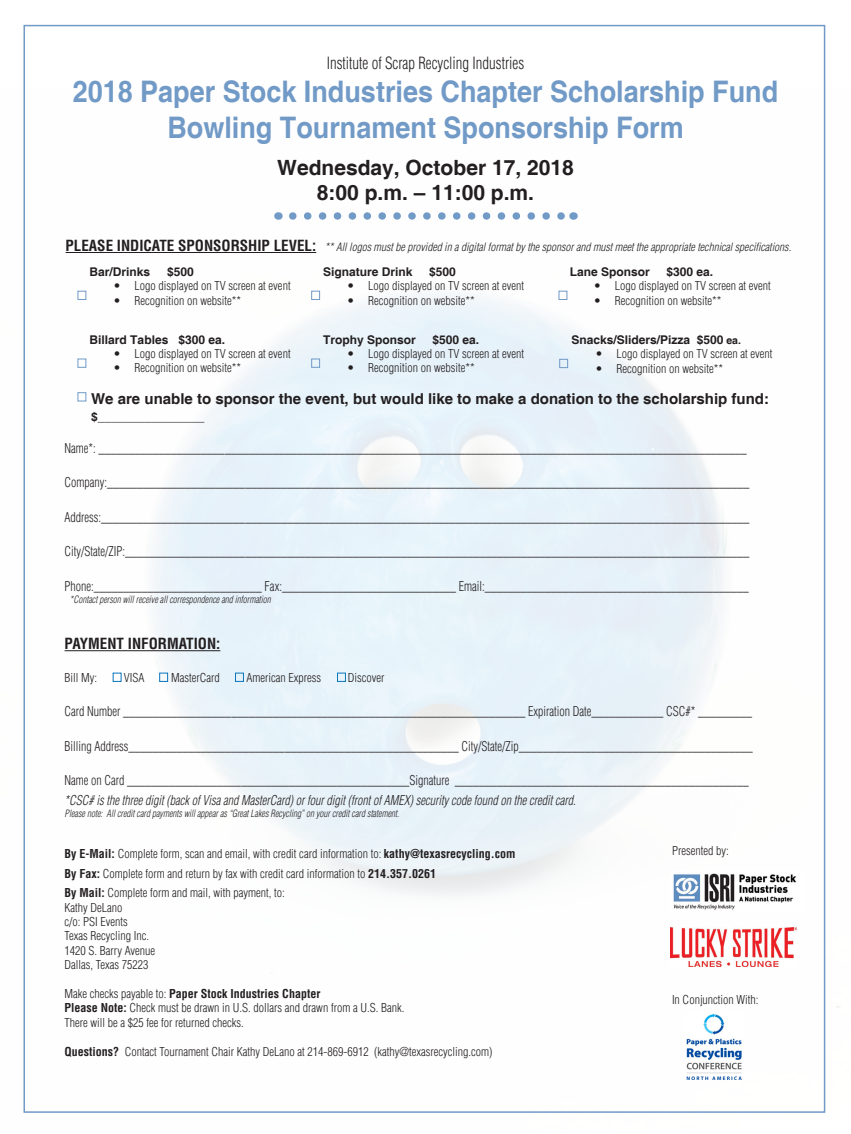
<style>
.page{position:relative;width:851px;height:1134px;background:#fff}
.page>*{position:absolute;margin:0;border:0;box-sizing:border-box;transform-origin:0 0}
.t1{font:700 29.7px/36px "Helvetica";color:#719ac7;text-align:center;scale:.91 1}
.t2{font:700 21px "Helvetica";color:#231f20}
.t3{font:300 condensed 16.5px "Helvetica";color:#231f20;scale:.91 1}
.t4{font:700 15px "Helvetica";color:#231f20}
.t5{font:700 condensed 15px "Helvetica";color:#231f20}
.t6{font:300 condensed 13.2px "Helvetica";color:#231f20;scale:.91 1}
.t7{font:italic 300 condensed 13.2px "Helvetica";color:#231f20;scale:.91 1}
.t8{font:300 condensed 12px/14.4px "Helvetica";color:#231f20}
.t9{font:700 12px "Helvetica";color:#231f20}
.t10{font:700 condensed 12px "Helvetica";color:#231f20}
.t11{font:italic 300 condensed 11.25px "Helvetica";color:#231f20}
.t12{font:italic 300 condensed 9.9px "Helvetica";color:#231f20;scale:.91 1}
.s1{font-size:10.5px}
.s2{font-weight:700}
.s3{font-weight:300}
</style>
<div class="page">
<img style="left:64px;top:87px;width:776px;height:1026px">
<hr style="left:65px;top:650px;width:155px;height:1px;background:#231f20">
<div style="left:113px;top:673px;width:8px;height:9px;border:1px solid #0975bc"></div>
<div style="left:159px;top:673px;width:9px;height:9px;border:1px solid #0975bc"></div>
<div style="left:235px;top:673px;width:9px;height:9px;border:1px solid #0975bc"></div>
<div style="left:337px;top:673px;width:9px;height:9px;border:1px solid #0975bc"></div>
<hr style="left:66px;top:252px;width:250px;height:1px;background:#231f20">
<div style="left:311px;top:359px;width:9px;height:9px;border:1px solid #719ac7"></div>
<div style="left:78px;top:359px;width:8px;height:9px;border:1px solid #719ac7"></div>
<div style="left:78px;top:291px;width:8px;height:9px;border:1px solid #719ac7"></div>
<div style="left:78px;top:392px;width:8px;height:9px;border:1px solid #719ac7"></div>
<div style="left:311px;top:291px;width:9px;height:9px;border:1px solid #719ac7"></div>
<div style="left:558px;top:291px;width:9px;height:9px;border:1px solid #719ac7"></div>
<img style="left:670px;top:928px;width:126px;height:38px">
<img style="left:685px;top:1013px;width:57px;height:67px">
<img style="left:670px;top:871px;width:134px;height:41px">
<svg style="left:293px;top:212px;width:272px;height:8px"></svg>
<div style="left:559px;top:359px;width:9px;height:9px;border:1px solid #719ac7"></div>
<p class="t3" style="left:327px;top:54px;width:218px">Institute of Scrap Recycling Industries</p>
<p class="t1" style="left:73px;top:75px;width:776px">2018 Paper Stock Industries Chapter Scholarship Fund<br>Bowling Tournament Sponsorship Form</p>
<p class="t2" style="left:277px;top:154px;width:298px">Wednesday, October 17, 2018</p>
<p class="t2" style="left:317px;top:180px;width:219px">8:00 p.m. – 11:00 p.m.</p>
<p class="t5" style="left:66px;top:237px;width:252px">PLEASE INDICATE SPONSORSHIP LEVEL:</p>
<p class="t9" style="left:90px;top:264px;width:62px">Bar/Drinks</p>
<p class="t9" style="left:167px;top:264px;width:28px">$500</p>
<p class="t8" style="left:114px;top:279px;width:178px">• Logo displayed on TV screen at event</p>
<p class="t8" style="left:114px;top:293px;width:129px">• Recognition on website**</p>
<p class="t9" style="left:90px;top:332px;width:137px">Billard Tables $300 ea.</p>
<p class="t8" style="left:114px;top:346px;width:178px">• Logo displayed on TV screen at event</p>
<p class="t8" style="left:114px;top:361px;width:129px">• Recognition on website**</p>
<p class="t11" style="left:325px;top:240px;width:468px">** All logos must be provided in a digital format by the sponsor and must meet the appropriate technical specifications.</p>
<p class="t9" style="left:323px;top:265px;width:91px">Signature Drink</p>
<p class="t9" style="left:429px;top:265px;width:28px">$500</p>
<p class="t8" style="left:347px;top:279px;width:178px">• Logo displayed on TV screen at event</p>
<p class="t8" style="left:347px;top:293px;width:129px">• Recognition on website**</p>
<p class="t9" style="left:323px;top:332px;width:94px">Trophy Sponsor</p>
<p class="t9" style="left:432px;top:332px;width:48px">$500 ea.</p>
<p class="t8" style="left:347px;top:346px;width:178px">• Logo displayed on TV screen at event</p>
<p class="t8" style="left:347px;top:361px;width:129px">• Recognition on website**</p>
<p class="t9" style="left:569px;top:265px;width:82px">Lane Sponsor</p>
<p class="t9" style="left:666px;top:265px;width:48px">$300 ea.</p>
<p class="t8" style="left:593px;top:279px;width:178px">• Logo displayed on TV screen at event</p>
<p class="t8" style="left:593px;top:293px;width:129px">• Recognition on website**</p>
<p class="t9" style="left:571px;top:332px;width:171px">Snacks/Sliders/Pizza $500 <span class="s1">ea.</span></p>
<p class="t8" style="left:595px;top:347px;width:178px">• Logo displayed on TV screen at event</p>
<p class="t8" style="left:595px;top:361px;width:129px">• Recognition on website**</p>
<p class="t4" style="left:91px;top:389px;width:679px">We are unable to sponsor the event, but would like to make a donation to the scholarship fund:</p>
<p class="t9" style="left:91px;top:410px;width:115px">$________________</p>
<p class="t6" style="left:65px;top:440px;width:751px">Name*: ____________________________________________________________________________________________________________</p>
<p class="t6" style="left:65px;top:475px;width:754px">Company:___________________________________________________________________________________________________________</p>
<p class="t6" style="left:65px;top:509px;width:754px">Address:____________________________________________________________________________________________________________</p>
<p class="t6" style="left:65px;top:544px;width:754px">City/State/ZIP:________________________________________________________________________________________________________</p>
<p class="t6" style="left:65px;top:578px;width:753px">Phone:____________________________ Fax:_____________________________ Email:____________________________________________</p>
<p class="t12" style="left:70px;top:594px;width:222px">*Contact person will receive all correspondence and information</p>
<p class="t5" style="left:65px;top:635px;width:157px">PAYMENT INFORMATION:</p>
<p class="t8" style="left:65px;top:670px;width:34px">Bill My:</p>
<p class="t8" style="left:124px;top:670px;width:22px">VISA</p>
<p class="t8" style="left:171px;top:670px;width:50px">MasterCard</p>
<p class="t8" style="left:246px;top:670px;width:76px">American Express</p>
<p class="t8" style="left:348px;top:670px;width:38px">Discover</p>
<p class="t6" style="left:65px;top:704px;width:757px">Card Number ___________________________________________________________________ Expiration Date____________ CSC#* _________</p>
<p class="t6" style="left:65px;top:738px;width:758px">Billing Address_______________________________________________________ City/State/Zip_______________________________________</p>
<p class="t6" style="left:65px;top:773px;width:753px">Name on Card _______________________________________________Signature _________________________________________________</p>
<p class="t7" style="left:65px;top:792px;width:563px">*CSC# is the three digit (back of Visa and MasterCard) or four digit (front of AMEX) security code found on the credit card.</p>
<p class="t12" style="left:65px;top:807px;width:369px">Please note: All credit card payments will appear as “Great Lakes Recycling” on your credit card statement.</p>
<p class="t8" style="left:65px;top:847px;width:452px"><span class="s2">By E-Mail:</span> Complete form, scan and email, with credit card information to: <span class="s2">kathy@texasrecycling.com</span></p>
<p class="t8" style="left:65px;top:866px;width:373px"><span class="s2">By Fax:</span> Complete form and return by fax with credit card information to <span class="s2">214.357.0261</span></p>
<p class="t8" style="left:65px;top:886px;width:222px"><span class="s2">By Mail:</span> Complete form and mail, with payment, to:</p>
<p class="t8" style="left:65px;top:900px;width:65px">Kathy DeLano c/o: PSI Events</p>
<p class="t8" style="left:65px;top:929px;width:86px">Texas Recycling Inc.</p>
<p class="t8" style="left:65px;top:943px;width:92px">1420 S. Barry Avenue</p>
<p class="t8" style="left:65px;top:958px;width:85px">Dallas, Texas 75223</p>
<p class="t10" style="left:65px;top:986px;width:257px"><span class="s3">Make checks payable to:</span> Paper Stock Industries Chapter</p>
<p class="t8" style="left:65px;top:1001px;width:341px"><span class="s2">Please Note:</span> Check must be drawn in U.S. dollars and drawn from a U.S. Bank.<br>There will be a $25 fee for returned checks.</p>
<p class="t8" style="left:65px;top:1044px;width:429px"><span class="s2">Questions?</span> Contact Tournament Chair Kathy DeLano at 214-869-6912 (kathy@texasrecycling.com)</p>
<p class="t8" style="left:672px;top:844px;width:58px">Presented by:</p>
<p class="t8" style="left:672px;top:992px;width:88px">In Conjunction With:</p>
</div>
